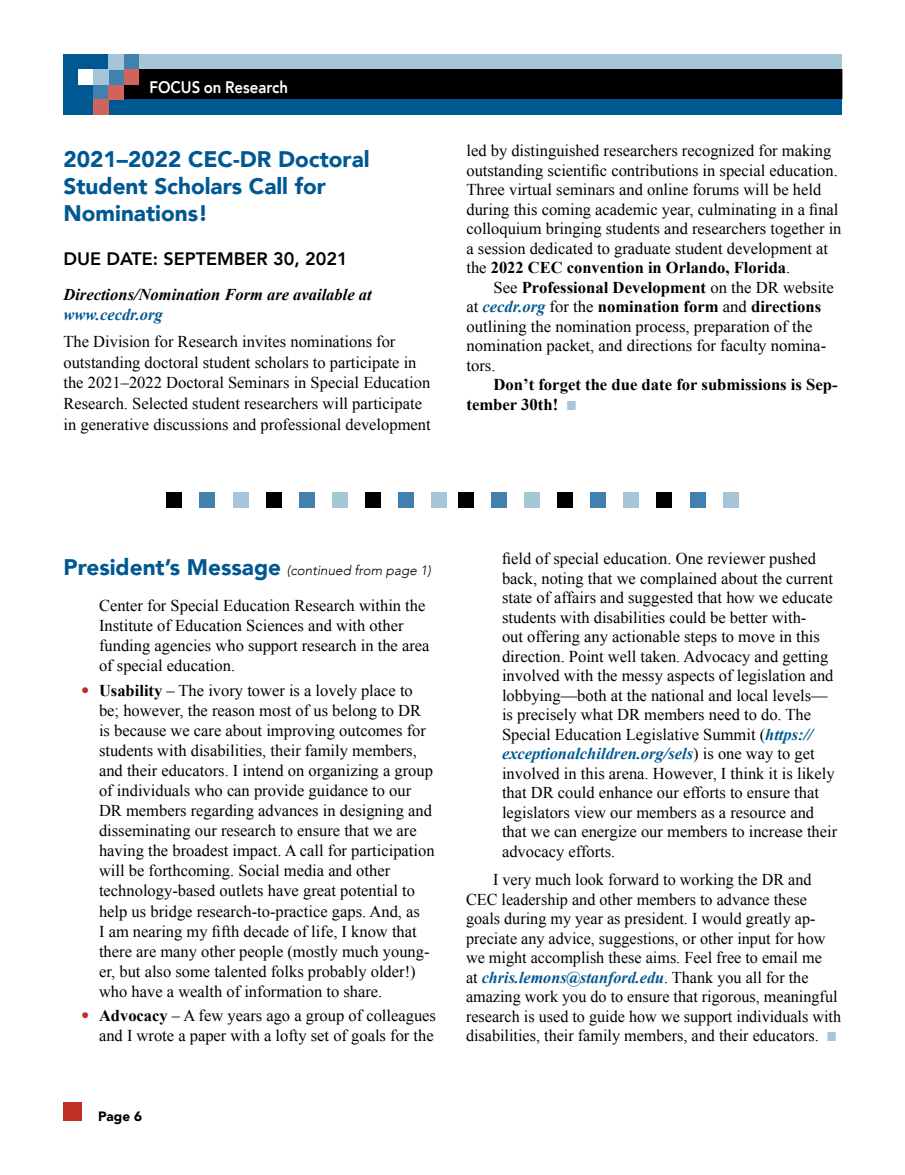
<style>
.page{position:relative;width:905px;height:1175px;background:#fff}
.page>*{position:absolute;margin:0;border:0;box-sizing:border-box;transform-origin:0 0}
.AT{font:900 22.5px/26.7px "Avenir";color:#005892}
.t1{font:800 18px "Avenir";color:#000}
.t2{font:800 16.65px "Avenir";color:#fff;scale:.9 1}
.Body_Text{font:16.5px/19.5px "Times New Roman";color:#000}
.Body_After_Head{font:16.5px/19.5px "Times New Roman";color:#000}
.Body_Text-2{font:700 16.5px/19.5px "Times New Roman";color:#000}
.t3{font:italic 700 16.5px/20.7px "Times New Roman";color:#000}
.AT-2{font:italic 300 13.5px "Avenir";color:#000}
.t4{font:900 13.5px "Avenir";color:#000}
.s1{color:#005892}
.s2{font-weight:700}
.s3{font-weight:700;font-style:italic;color:#005892}
.s4{font-family:"Menlo";font-size:17.4px;color:#a6c5d9}
.s5{font-weight:900;font-style:normal;font-size:22.5px;color:#005892}
.s6{font-family:"Avenir";font-weight:800;color:#c02f26}
.s7{font-family:"Menlo";font-weight:700;font-size:17.4px;color:#a6c5d9}
</style>
<div class="page">
<div style="left:63px;top:1102px;width:18px;height:18px;background:#c02f26"></div>
<div style="left:63px;top:54px;width:779px;height:60px;background:#005892"></div>
<div style="left:138px;top:54px;width:704px;height:15px;background:#a6c5d9"></div>
<div style="left:124px;top:70px;width:717px;height:28px;background:#000"></div>
<div style="left:123px;top:69px;width:719px;height:30px;border:2px solid #000"></div>
<div style="left:123px;top:54px;width:15px;height:15px;background:#4082ad"></div>
<div style="left:93px;top:84px;width:15px;height:15px;background:#4082ad"></div>
<div style="left:93px;top:99px;width:15px;height:15px;background:#d0635c"></div>
<div style="left:108px;top:84px;width:15px;height:15px;background:#d0635c"></div>
<div style="left:123px;top:69px;width:15px;height:15px;background:#d0635c"></div>
<div style="left:78px;top:69px;width:15px;height:15px;background:#fff"></div>
<div style="left:108px;top:69px;width:15px;height:15px;background:#4082ad"></div>
<div style="left:93px;top:69px;width:15px;height:15px;background:#a6c5d9"></div>
<div style="left:108px;top:54px;width:15px;height:15px;background:#a6c5d9"></div>
<div style="left:200px;top:492px;width:15px;height:15px;background:#4082ad"></div>
<div style="left:299px;top:492px;width:15px;height:15px;background:#4082ad"></div>
<div style="left:398px;top:492px;width:15px;height:15px;background:#4082ad"></div>
<div style="left:431px;top:492px;width:15px;height:15px;background:#a6c5d9"></div>
<div style="left:233px;top:492px;width:15px;height:15px;background:#a6c5d9"></div>
<div style="left:332px;top:492px;width:15px;height:15px;background:#a6c5d9"></div>
<div style="left:167px;top:492px;width:15px;height:15px;background:#000"></div>
<div style="left:266px;top:492px;width:15px;height:15px;background:#000"></div>
<div style="left:365px;top:492px;width:15px;height:15px;background:#000"></div>
<div style="left:491px;top:492px;width:15px;height:15px;background:#4082ad"></div>
<div style="left:591px;top:492px;width:15px;height:15px;background:#4082ad"></div>
<div style="left:690px;top:492px;width:15px;height:15px;background:#4082ad"></div>
<div style="left:723px;top:492px;width:15px;height:15px;background:#a6c5d9"></div>
<div style="left:524px;top:492px;width:15px;height:15px;background:#a6c5d9"></div>
<div style="left:624px;top:492px;width:15px;height:15px;background:#a6c5d9"></div>
<div style="left:458px;top:492px;width:15px;height:15px;background:#000"></div>
<div style="left:558px;top:492px;width:15px;height:15px;background:#000"></div>
<div style="left:657px;top:492px;width:15px;height:15px;background:#000"></div>
<p class="t2" style="left:149px;top:74px;width:155px">FOCUS on Research</p>
<p class="AT" style="left:63px;top:145px;width:308px">2021–2022 CEC-DR Doctoral<br>Student Scholars Call for<br>Nominations!</p>
<h1 class="t1" style="left:63px;top:245px;width:286px">DUE DATE: SEPTEMBER 30, 2021</h1>
<h2 class="t3" style="left:63px;top:283px;width:310px">Directions/Nomination Form are available at <span class="s1">www.cecdr.org</span></h2>
<p class="Body_After_Head" style="left:63px;top:331px;width:369px;line-height:20.7px">The Division for Research invites nominations for outstanding doctoral student scholars to participate in the 2021–2022 Doctoral Seminars in Special Education Research. Selected student researchers will participate in generative discussions and professional development</p>
<p class="Body_After_Head" style="left:466px;top:141px;width:376px">led by distinguished researchers recognized for making outstanding scientific contributions in special education.<br>Three virtual seminars and online forums will be held during this coming academic year, culminating in a final colloquium bringing students and researchers together in a session dedicated to graduate student development at the <span class="s2">2022 CEC convention in Orlando, Florida</span>.</p>
<p class="Body_Text" style="left:466px;top:277px;width:369px;text-indent:27px">See <span class="s2">Professional Development</span> on the DR website at <span class="s3">cecdr.org</span> for the <span class="s2">nomination form</span> and <span class="s2">directions </span>outlining the nomination process, preparation of the nomination packet, and directions for faculty nomina&shy;tors.</p>
<p class="Body_Text-2" style="left:466px;top:374px;width:373px;text-indent:27px">Don’t forget the due date for submissions is Sep&shy;tember 30th! <span class="s4">◼</span></p>
<p class="AT-2" style="left:63px;top:562px;width:369px"><span class="s5">President’s Message</span> (continued from page 1)</p>
<p class="Body_Text" style="left:99px;top:595px;width:332px;line-height:20.1px">Center for Special Education Research within the Institute of Education Sciences and with other funding agencies who support research in the area of special education.</p>
<p class="Body_Text" style="left:99px;top:680px;width:337px;line-height:20.1px;text-indent:-18px"><span class="s6">•</span> <span class="s2">Usability</span> – The ivory tower is a lovely place to be; however, the reason most of us belong to DR is because we care about improving outcomes for students with disabilities, their family members, and their educators. I intend on organizing a group of individuals who can provide guidance to our DR members regarding advances in designing and disseminating our research to ensure that we are having the broadest impact. A call for participation will be forthcoming. Social media and other technology-based outlets have great potential to help us bridge research-to-practice gaps. And, as<br>I am nearing my fifth decade of life, I know that there are many other people (mostly much young&shy;er, but also some talented folks probably older!) who have a wealth of information to share.</p>
<p class="Body_Text" style="left:81px;top:1005px;width:356px;line-height:20.1px;text-align:right"><span class="s6">•</span> <span class="s2">Advocacy</span> – A few years ago a group of colleagues and I wrote a paper with a lofty set of goals for the</p>
<p class="t4" style="left:98px;top:1104px;width:45px">Page 6</p>
<p class="Body_Text" style="left:502px;top:549px;width:337px">field of special education. One reviewer pushed back, noting that we complained about the current state of affairs and suggested that how we educate students with disabilities could be better with-<br>out offering any actionable steps to move in this direction. Point well taken. Advocacy and getting involved with the messy aspects of legislation and lobbying—both at the national and local levels— is precisely what DR members need to do. The Special Education Legislative Summit (<span class="s3">https:// exceptionalchildren.org/sels</span>) is one way to get involved in this arena. However, I think it is likely that DR could enhance our efforts to ensure that legislators view our members as a resource and that we can energize our members to increase their advocacy efforts.</p>
<p class="Body_Text" style="left:466px;top:870px;width:377px;text-indent:27px">I very much look forward to working the DR and CEC leadership and other members to advance these goals during my year as president. I would greatly ap&shy;preciate any advice, suggestions, or other input for how we might accomplish these aims. Feel free to email me<br>at <span class="s3">chris.lemons@stanford.edu</span>. Thank you all for the amazing work you do to ensure that rigorous, meaningful research is used to guide how we support individuals with disabilities, their family members, and their educators. <span class="s7">◼</span></p>
</div>
